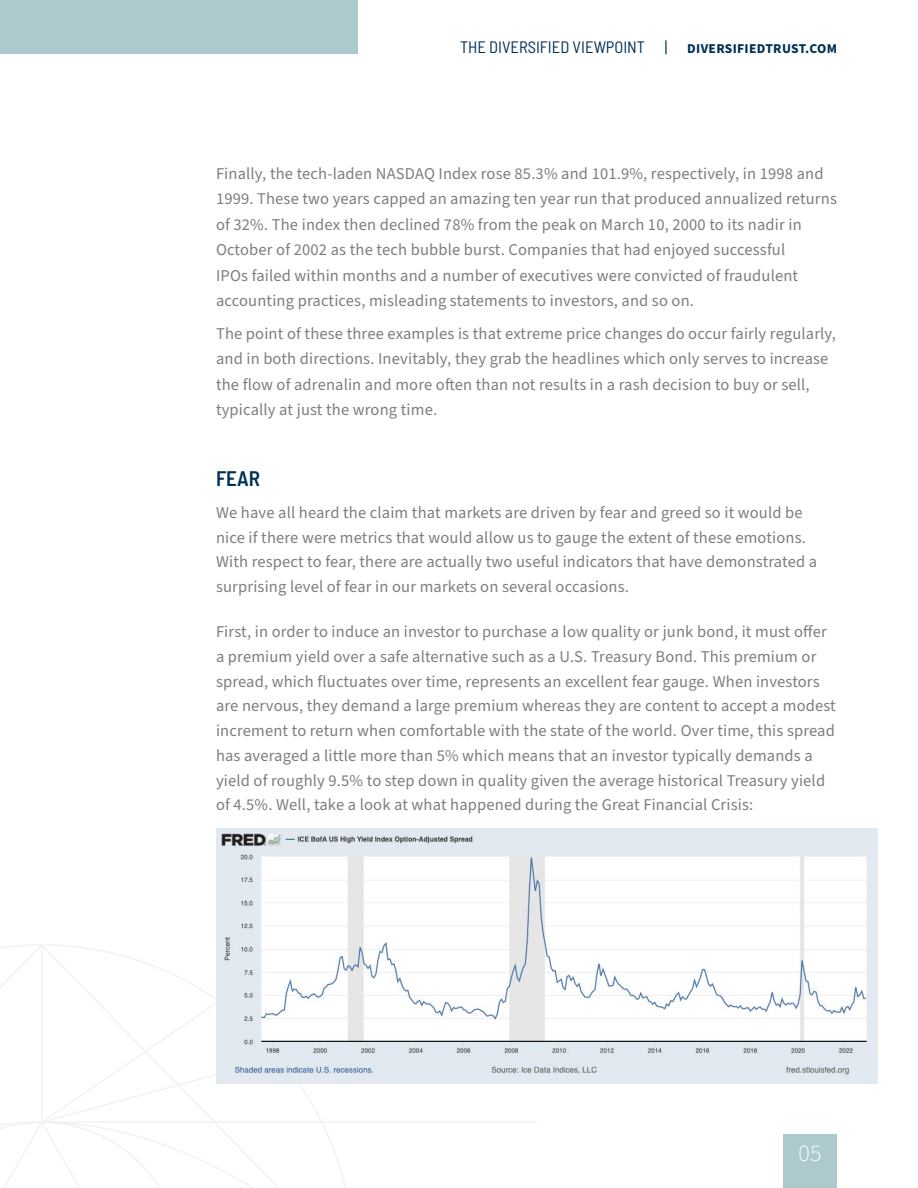
<style>
.page{position:relative;width:918px;height:1188px;background:#fff}
.page>*{position:absolute;margin:0;border:0;box-sizing:border-box;transform-origin:0 0}
.t1{font:300 24px "Source Sans Pro";color:#fff}
.t2{font:600 semi-condensed 21px "Barlow";color:#003057}
.t3{font:16.5px/24.8px "Source Sans Pro";letter-spacing:.01em;color:#7c7e7f}
.t4{font:semi-condensed 16.5px "Barlow";color:#003057}
.s1{font-family:"Source Sans Pro";font-weight:700;font-stretch:normal;font-size:13.5px}
</style>
<div class="page">
<svg style="left:0;top:944px;width:716px;height:244px"></svg>
<div style="left:783px;top:1134px;width:54px;height:54px;background:#accacd"></div>
<div style="left:0;top:0;width:358px;height:54px;background:#accacd"></div>
<img style="left:216px;top:828px;width:662px;height:255px">
<p class="t4" style="left:460px;top:35px;width:379px">THE DIVERSIFIED VIEWPOINT | <span class="s1">DIVERSIFIEDTRUST.COM</span></p>
<p class="t3" style="left:216px;top:161px;width:622px;line-height:25.5px">Finally, the tech-laden NASDAQ Index rose 85.3% and 101.9%, respectively, in 1998 and 1999. These two years capped an amazing ten year run that produced annualized returns of 32%. The index then declined 78% from the peak on March 10, 2000 to its nadir in October of 2002 as the tech bubble burst. Companies that had enjoyed successful<br>IPOs failed within months and a number of executives were convicted of fraudulent accounting practices, misleading statements to investors, and so on.</p>
<p class="t3" style="left:216px;top:321px;width:622px;line-height:25.5px">The point of these three examples is that extreme price changes do occur fairly regularly, and in both directions. Inevitably, they grab the headlines which only serves to increase the flow of adrenalin and more often than not results in a rash decision to buy or sell, typically at just the wrong time.</p>
<p class="t2" style="left:216px;top:464px;width:46px">FEAR</p>
<p class="t3" style="left:216px;top:501px;width:603px">We have all heard the claim that markets are driven by fear and greed so it would be nice if there were metrics that would allow us to gauge the extent of these emotions.<br>With respect to fear, there are actually two useful indicators that have demonstrated a surprising level of fear in our markets on several occasions.</p>
<p class="t3" style="left:216px;top:620px;width:621px">First, in order to induce an investor to purchase a low quality or junk bond, it must offer a premium yield over a safe alternative such as a U.S. Treasury Bond. This premium or spread, which fluctuates over time, represents an excellent fear gauge. When investors are nervous, they demand a large premium whereas they are content to accept a modest increment to return when comfortable with the state of the world. Over time, this spread has averaged a little more than 5% which means that an investor typically demands a yield of roughly 9.5% to step down in quality given the average historical Treasury yield of 4.5%. Well, take a look at what happened during the Great Financial Crisis:</p>
<h1 class="t1" style="left:799px;top:1137px;width:24px">05</h1>
</div>
